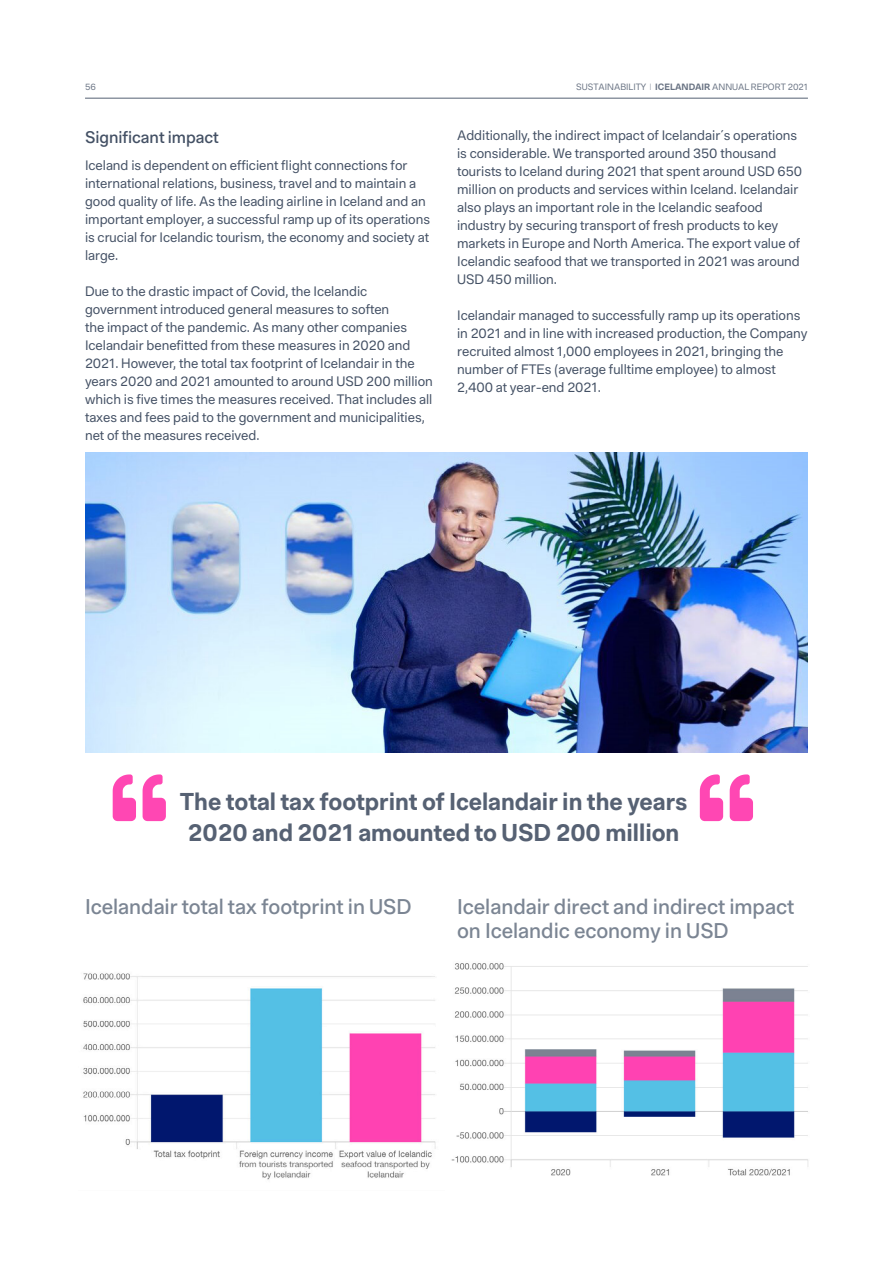
<style>
.page{position:relative;width:893px;height:1263px;background:#fff}
.page>*{position:absolute;margin:0;border:0;box-sizing:border-box;transform-origin:0 0}
.t1{font:700 24px/31.5px "Icelandair Loft";color:#566173;text-align:center}
.t2{font:500 21px/24px "Icelandair Loft";color:#7b8593}
.t3{font:500 16.5px "Icelandair Loft";color:#435064}
.t4{font:13.5px/18px "Icelandair Loft";color:#435064}
.t5{font:9px "Icelandair Loft";color:#697383}
.s1{font-weight:100}
.s2{font-weight:700}
</style>
<div class="page">
<hr style="left:85px;top:98px;width:723px;height:1px;background:#566173">
<svg style="left:113px;top:774px;width:23px;height:47px"></svg>
<svg style="left:143px;top:774px;width:23px;height:47px"></svg>
<svg style="left:700px;top:774px;width:23px;height:47px"></svg>
<svg style="left:730px;top:774px;width:23px;height:47px"></svg>
<img style="left:83px;top:973px;width:353px;height:207px">
<img style="left:451px;top:963px;width:358px;height:213px">
<img style="left:85px;top:453px;width:723px;height:300px">
<p class="t5" style="left:85px;top:81px;width:12px">56</p>
<p class="t5" style="left:576px;top:81px;width:233px">SUSTAINABILITY <span class="s1">I</span> <span class="s2">ICELANDAIR</span> ANNUAL REPORT 2021</p>
<p class="t3" style="left:85px;top:127px;width:135px">Significant impact</p>
<p class="t4" style="left:85px;top:157px;width:346px">Iceland is dependent on efficient flight connections for international relations, business, travel and to maintain a good quality of life. As the leading airline in Iceland and an important employer, a successful ramp up of its operations is crucial for Icelandic tourism, the economy and society at large.</p>
<p class="t4" style="left:85px;top:283px;width:349px">Due to the drastic impact of Covid, the Icelandic government introduced general measures to soften<br>the impact of the pandemic. As many other companies Icelandair benefitted from these measures in 2020 and 2021. However, the total tax footprint of Icelandair in the years 2020 and 2021 amounted to around USD 200 million which is five times the measures received. That includes all taxes and fees paid to the government and municipalities, net of the measures received.</p>
<p class="t4" style="left:457px;top:127px;width:347px">Additionally, the indirect impact of Icelandair´s operations is considerable. We transported around 350 thousand tourists to Iceland during 2021 that spent around USD 650 million on products and services within Iceland. Icelandair also plays an important role in the Icelandic seafood industry by securing transport of fresh products to key markets in Europe and North America. The export value of Icelandic seafood that we transported in 2021 was around USD 450 million.</p>
<p class="t4" style="left:457px;top:307px;width:352px">Icelandair managed to successfully ramp up its operations in 2021 and in line with increased production, the Company recruited almost 1,000 employees in 2021, bringing the number of FTEs (average fulltime employee) to almost 2,400 at year-end 2021.</p>
<p class="t1" style="left:180px;top:787px;width:509px">The total tax footprint of Icelandair in the years<br>2020 and 2021 amounted to USD 200 million</p>
<p class="t2" style="left:85px;top:895px;width:328px">Icelandair total tax footprint in USD</p>
<p class="t2" style="left:457px;top:895px;width:339px">Icelandair direct and indirect impact on Icelandic economy in USD</p>
</div>
